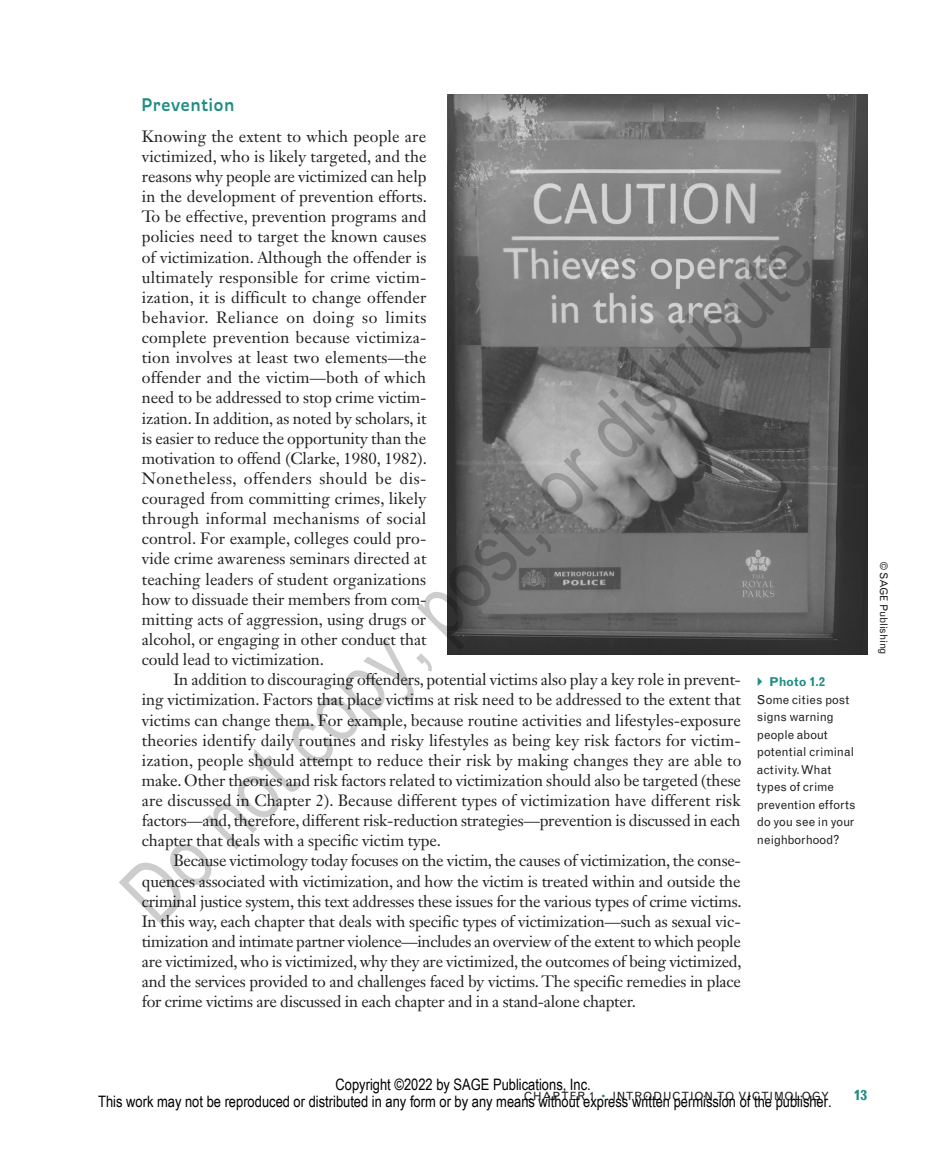
<style>
.page{position:relative;width:930px;height:1150px;background:#fff}
.page>*{position:absolute;margin:0;border:0;box-sizing:border-box;transform-origin:0 0}
.t1{font:84px "Arial Narrow";color:rgb(0 0 0/.2)}
.t2{font:700 21px "Modernica Std";letter-spacing:.035em;color:#1e8e83;scale:.95 1}
.t3{font:16.1px/20.1px "Janson Text LT Std";letter-spacing:-.005em;color:#231f20;text-align:justify}
.t4{font:15.75px/17.7px "Arial Narrow";color:#000;text-align:center}
.t5{font:700 14px "Grotesque";color:#1e8e83}
.t6{font:12.25px/17.5px "Grotesque";letter-spacing:-.01em;color:#231f20}
.t7{font:700 12.25px "Grotesque";letter-spacing:-.005em;color:#1e8e83}
.t8{font:11.38px "Grotesque";letter-spacing:.06em;color:#231f20}
.t9{font:10.5px "Grotesque";letter-spacing:-.015em;color:#231f20}
.s1{color:#1e8e83}
</style>
<div class="page">
<img style="left:447px;top:94px;width:420px;height:560px">
<h2 class="t2" style="left:142px;top:95px;width:99px">Prevention</h2>
<p class="t3" style="left:142px;top:126px;width:287px">Knowing the extent to which people are victimized, who is likely targeted, and the reasons why people are victimized can help in the development of prevention efforts.<br>To be effective, prevention programs and policies need to target the known causes of victimization. Although the offender is ultimately responsible for crime victim&shy;ization, it is difficult to change offender behavior. Reliance on doing so limits complete prevention because victimiza&shy;tion involves at least two elements—the offender and the victim—both of which need to be addressed to stop crime victim&shy;ization. In addition, as noted by scholars, it is easier to reduce the opportunity than the motivation to offend (Clarke, 1980, 1982).<br>Nonetheless, offenders should be dis&shy;couraged from committing crimes, likely through informal mechanisms of social control. For example, colleges could pro&shy;vide crime awareness seminars directed at teaching leaders of student organizations how to dissuade their members from com&shy;mitting acts of aggression, using drugs or alcohol, or engaging in other conduct that could lead to victimization.</p>
<p class="t3" style="left:142px;top:669px;width:601px;text-indent:32px">In addition to discouraging offenders, potential victims also play a key role in prevent&shy;ing victimization. Factors that place victims at risk need to be addressed to the extent that victims can change them. For example, because routine activities and lifestyles-exposure theories identify daily routines and risky lifestyles as being key risk factors for victim&shy;ization, people should attempt to reduce their risk by making changes they are able to make. Other theories and risk factors related to victimization should also be targeted (these are discussed in Chapter 2). Because different types of victimization have different risk factors—and, therefore, different risk-reduction strategies—prevention is discussed in each chapter that deals with a specific victim type.</p>
<p class="t3" style="left:142px;top:850px;width:601px;text-indent:32px">Because victimology today focuses on the victim, the causes of victimization, the conse&shy;quences associated with victimization, and how the victim is treated within and outside the criminal justice system, this text addresses these issues for the various types of crime victims.<br>In this way, each chapter that deals with specific types of victimization—such as sexual vic&shy;timization and intimate partner violence—includes an overview of the extent to which people are victimized, who is victimized, why they are victimized, the outcomes of being victimized, and the services provided to and challenges faced by victims. The specific remedies in place for crime victims are discussed in each chapter and in a stand-alone chapter.</p>
<h1 class="t1" style="left:93px;top:864px;width:936px;rotate:-45deg">Do not copy, post, or distribute</h1>
<p class="t7" style="left:768px;top:675px;width:57px">Photo 1.2</p>
<p class="t6" style="left:756px;top:691px;width:100px">Some cities post signs warning people about potential criminal activity. What types of crime prevention efforts do you see in your neighborhood?</p>
<p class="t9" style="left:889px;top:562px;width:94px;rotate:90deg">© SAGE Publishing</p>
<p class="t4" style="left:98px;top:1075px;width:734px">Copyright ©2022 by SAGE Publications, Inc.<br>This work may not be reproduced or distributed in any form or by any means without express written permission of the publisher.</p>
<p class="t8" style="left:524px;top:1089px;width:157px">Chapter 1 <span class="s1">•</span> Introduction</p>
<p class="t8" style="left:716px;top:1089px;width:40px">to Victimology</p>
<p class="t5" style="left:853px;top:1086px;width:15px">13</p>
</div>
